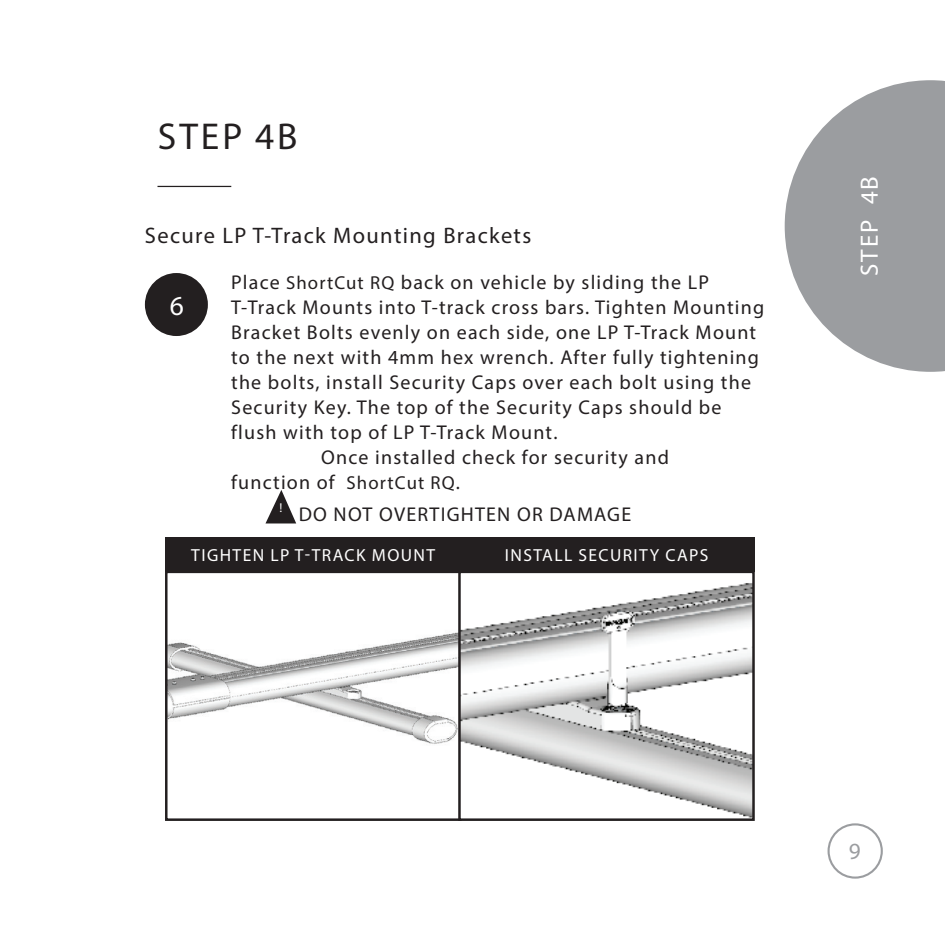
<style>
.page{position:relative;width:945px;height:945px;background:#fff}
.page>*{position:absolute;margin:0;border:0;box-sizing:border-box;transform-origin:0 0}
.t1{font:37.5px "Myriad Pro";letter-spacing:.08em;color:#231f20}
.t2{font:27.5px "Myriad Pro";color:#fff}
.t3{font:25px "Myriad Pro";letter-spacing:.08em;color:#fff}
.t4{font:23.25px "Myriad Pro";color:#9b9da0}
.t5{font:22.5px "Myriad Pro";letter-spacing:.06em;color:#231f20}
.t6{font:20px "Myriad Pro";letter-spacing:.06em;color:#231f20}
.t7{font:17.5px "Myriad Pro";letter-spacing:.08em;color:#fff}
.t8{font:12.75px "Myriad Pro";color:#fff}
.s1{font-size:18.75px}
.s2{font-family:"Minion Pro";font-size:30px}
</style>
<div class="page">
<div style="left:145px;top:273px;width:63px;height:63px;background:#231f20;border-radius:50%"></div>
<svg style="left:265px;top:490px;width:31px;height:33px"></svg>
<div style="left:165px;top:537px;width:297px;height:34px;background:#231f20"></div>
<div style="left:459px;top:537px;width:296px;height:34px;background:#231f20"></div>
<img style="left:168px;top:632px;width:290px;height:112px">
<div style="left:165px;top:571px;width:297px;height:250px;border:2px solid #231f20"></div>
<img style="left:461px;top:574px;width:291px;height:244px">
<div style="left:458px;top:571px;width:297px;height:250px;border:2px solid #231f20"></div>
<hr style="left:158px;top:186px;width:73px;height:1px;background:#231f20">
<svg style="left:785px;top:80px;width:160px;height:292px;fill:#9b9da0"></svg>
<div style="left:828px;top:823px;width:55px;height:56px;border:2px solid #9b9da0;border-radius:50%"></div>
<h1 class="t1" style="left:158px;top:114px;width:141px">STEP 4B</h1>
<p class="t5" style="left:145px;top:221px;width:388px">Secure LP T-Track Mounting Brackets</p>
<h2 class="t2" style="left:170px;top:289px;width:16px">6</h2>
<p class="t6" style="left:231px;top:269px;width:479px">Place <span class="s1">ShortCut RQ</span> back on vehicle by sliding the LP</p>
<p class="t6" style="left:231px;top:294px;width:535px">T-Track Mounts into T-track cross bars. Tighten Mounting</p>
<p class="t6" style="left:231px;top:319px;width:527px">Bracket Bolts evenly on each side, one LP T-Track Mount</p>
<p class="t6" style="left:231px;top:344px;width:529px">to the next with 4mm hex wrench. After fully tightening</p>
<p class="t6" style="left:231px;top:369px;width:521px">the bolts, install Security Caps over each bolt using the</p>
<p class="t6" style="left:231px;top:394px;width:492px">Security Key. The top of the Security Caps should be</p>
<p class="t6" style="left:231px;top:419px;width:328px">flush with top of LP T-Track Mount.</p>
<p class="t6" style="left:321px;top:444px;width:349px">Once installed check for security and</p>
<p class="t6" style="left:231px;top:469px;width:230px">function of <span class="s1">ShortCut RQ</span>.</p>
<p class="t6" style="left:276px;top:502px;width:356px"><span class="s2">•</span> DO NOT OVERTIGHTEN OR DAMAGE</p>
<p class="t8" style="left:279px;top:500px;width:4px">!</p>
<p class="t7" style="left:191px;top:544px;width:245px">TIGHTEN LP T-TRACK MOUNT</p>
<p class="t7" style="left:505px;top:544px;width:205px">INSTALL SECURITY CAPS</p>
<p class="t3" style="left:854px;top:276px;width:101px;rotate:-90deg">STEP 4B</p>
<p class="t4" style="left:849px;top:837px;width:13px">9</p>
</div>
